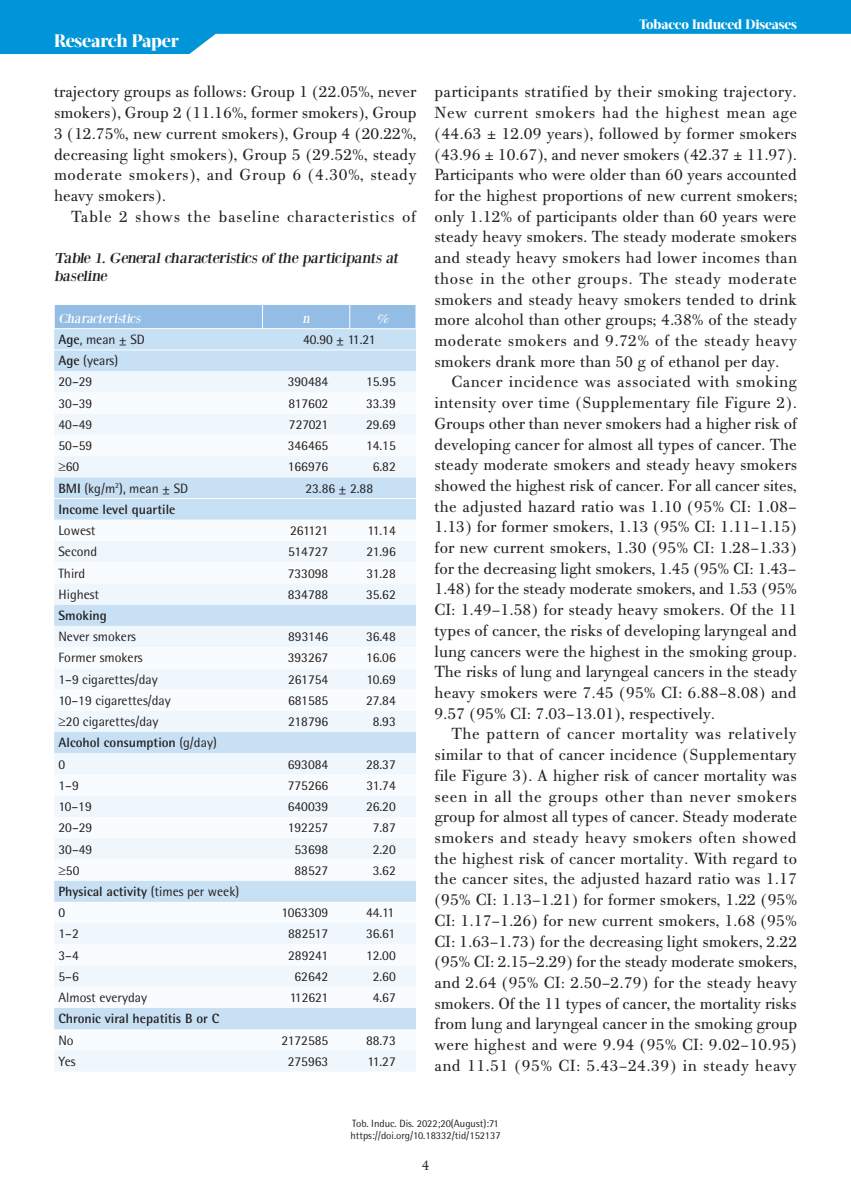
<style>
.page{position:relative;width:851px;height:1191px;background:#fff}
.page>*{position:absolute;margin:0;border:0;box-sizing:border-box;transform-origin:0 0}
.t1{font:800 18px "Acta Display W04";letter-spacing:-.01em;color:#fff}
.t2{font:17.25px/20.7px "PF Bodoni Text";letter-spacing:.015em;color:#231f20;text-align:justify}
.t3{font:17.25px "PF Bodoni Text";letter-spacing:.04em;color:#231f20}
.t4{font:15px/18px "Bodoni XT";color:#231f20;scale:1.1 1}
.t5{font:15px "PF Bodoni Text";color:#231f20}
.t6{font:13.5px/21.1px "Rotis Semi Sans Hel";color:#231f20}
.t7{font:700 13.5px/21.1px "Rotis Semi Sans Hel";color:#231f20}
.t8{font:800 13.5px "Acta Display W04";letter-spacing:-.01em;color:#fff}
.t9{font:13.5px "Bodoni XT";color:#fff}
.t10{font:10.5px/12.6px "Rotis Semi Sans Hel";color:#231f20}
.s1{font-weight:700}
.s2{font-weight:400}
.s3{font-family:"Georgia";font-size:15px}
</style>
<div class="page">
<svg style="left:0;top:0;width:850px;height:54px;fill:#0095d9"></svg>
<div style="left:350px;top:305px;width:66px;height:24px;background:#93bde5"></div>
<div style="left:54px;top:329px;width:362px;height:42px;background:#c7e0f3"></div>
<div style="left:54px;top:371px;width:362px;height:700px;background:#f0f7fc"></div>
<svg style="left:54px;top:392px;width:362px;height:658px"></svg>
<div style="left:54px;top:1008px;width:362px;height:21px;background:#c7e0f3"></div>
<div style="left:54px;top:305px;width:296px;height:23px;background:#93bde5"></div>
<svg style="left:415px;top:305px;width:1px;height:23px"></svg>
<hr style="left:350px;top:328px;width:66px;height:1px;background:#fff">
<hr style="left:54px;top:350px;width:208px;height:1px;background:#fff">
<hr style="left:262px;top:350px;width:88px;height:1px;background:#fff">
<hr style="left:350px;top:350px;width:66px;height:1px;background:#fff">
<hr style="left:54px;top:498px;width:208px;height:1px;background:#fff">
<hr style="left:262px;top:498px;width:88px;height:1px;background:#fff">
<hr style="left:350px;top:498px;width:66px;height:1px;background:#fff">
<p class="t1" style="left:54px;top:30px;width:126px">Research Paper</p>
<p class="t2" style="left:54px;top:82px;width:364px">trajectory groups as follows: Group 1 (22.05%, never smokers), Group 2 (11.16%, former smokers), Group 3 (12.75%, new current smokers), Group 4 (20.22%, decreasing light smokers), Group 5 (29.52%, steady moderate smokers), and Group 6 (4.30%, steady heavy smokers).</p>
<p class="t3" style="left:71px;top:207px;width:346px">Table 2 shows the baseline characteristics of</p>
<p class="t4" style="left:54px;top:249px;width:317px">Table 1. General characteristics of the participants at baseline</p>
<p class="t9" style="left:58px;top:310px;width:86px">Characteristics</p>
<p class="t9" style="left:302px;top:310px;width:11px">n</p>
<p class="t9" style="left:376px;top:310px;width:17px">%</p>
<p class="t6" style="left:58px;top:329px;width:88px"><span class="s1">Age</span>, mean ± SD</p>
<p class="t6" style="left:303px;top:329px;width:74px">40.90 ± 11.21</p>
<p class="t6" style="left:58px;top:350px;width:61px"><span class="s1">Age</span> (years)<br>20–29</p>
<p class="t6" style="left:288px;top:371px;width:42px">390484</p>
<p class="t6" style="left:366px;top:371px;width:31px">15.95</p>
<p class="t6" style="left:58px;top:392px;width:35px">30–39</p>
<p class="t6" style="left:288px;top:392px;width:41px">817602</p>
<p class="t6" style="left:366px;top:392px;width:31px">33.39</p>
<p class="t6" style="left:58px;top:413px;width:35px">40–49</p>
<p class="t6" style="left:289px;top:413px;width:41px">727021</p>
<p class="t6" style="left:366px;top:413px;width:31px">29.69</p>
<p class="t6" style="left:58px;top:435px;width:35px">50–59</p>
<p class="t6" style="left:288px;top:435px;width:42px">346465</p>
<p class="t6" style="left:366px;top:435px;width:31px">14.15</p>
<p class="t6" style="left:58px;top:456px;width:22px">≥60</p>
<p class="t6" style="left:288px;top:456px;width:42px">166976</p>
<p class="t6" style="left:373px;top:456px;width:25px">6.82</p>
<p class="t6" style="left:58px;top:477px;width:131px"><span class="s1">BMI</span> (kg/m<sup>2</sup>), mean ± SD</p>
<p class="t6" style="left:305px;top:477px;width:69px">23.86 ± 2.88</p>
<p class="t7" style="left:58px;top:498px;width:118px">Income level quartile</p>
<p class="t6" style="left:58px;top:520px;width:38px">Lowest</p>
<p class="t6" style="left:290px;top:520px;width:40px">261121</p>
<p class="t6" style="left:367px;top:520px;width:30px">11.14</p>
<p class="t6" style="left:58px;top:541px;width:40px">Second</p>
<p class="t6" style="left:288px;top:541px;width:42px">514727</p>
<p class="t6" style="left:366px;top:541px;width:31px">21.96</p>
<p class="t6" style="left:58px;top:562px;width:28px">Third</p>
<p class="t6" style="left:288px;top:562px;width:42px">733098</p>
<p class="t6" style="left:366px;top:562px;width:31px">31.28</p>
<p class="t6" style="left:58px;top:583px;width:42px">Highest</p>
<p class="t6" style="left:288px;top:583px;width:42px">834788</p>
<p class="t6" style="left:366px;top:583px;width:31px">35.62</p>
<p class="t7" style="left:58px;top:604px;width:50px">Smoking</p>
<p class="t6" style="left:58px;top:626px;width:79px">Never smokers</p>
<p class="t6" style="left:288px;top:626px;width:42px">893146</p>
<p class="t6" style="left:366px;top:626px;width:31px">36.48</p>
<p class="t6" style="left:58px;top:647px;width:86px">Former smokers</p>
<p class="t6" style="left:288px;top:647px;width:42px">393267</p>
<p class="t6" style="left:366px;top:647px;width:31px">16.06</p>
<p class="t6" style="left:58px;top:668px;width:101px">1–9 cigarettes/day</p>
<p class="t6" style="left:288px;top:668px;width:42px">261754</p>
<p class="t6" style="left:366px;top:668px;width:31px">10.69</p>
<p class="t6" style="left:58px;top:689px;width:114px">10–19 cigarettes/day</p>
<p class="t6" style="left:288px;top:689px;width:42px">681585</p>
<p class="t6" style="left:366px;top:689px;width:31px">27.84</p>
<p class="t6" style="left:58px;top:711px;width:101px">≥20 cigarettes/day</p>
<p class="t6" style="left:288px;top:711px;width:42px">218796</p>
<p class="t6" style="left:373px;top:711px;width:25px">8.93</p>
<p class="t7" style="left:58px;top:732px;width:160px">Alcohol consumption <span class="s2">(g/day)<br>0</span></p>
<p class="t6" style="left:288px;top:753px;width:42px">693084</p>
<p class="t6" style="left:366px;top:753px;width:31px">28.37</p>
<p class="t6" style="left:58px;top:774px;width:22px">1–9</p>
<p class="t6" style="left:288px;top:774px;width:42px">775266</p>
<p class="t6" style="left:366px;top:774px;width:31px">31.74</p>
<p class="t6" style="left:58px;top:795px;width:35px">10–19</p>
<p class="t6" style="left:288px;top:795px;width:42px">640039</p>
<p class="t6" style="left:366px;top:795px;width:31px">26.20</p>
<p class="t6" style="left:58px;top:817px;width:35px">20–29</p>
<p class="t6" style="left:288px;top:817px;width:42px">192257</p>
<p class="t6" style="left:373px;top:817px;width:25px">7.87</p>
<p class="t6" style="left:58px;top:838px;width:35px">30–49</p>
<p class="t6" style="left:294px;top:838px;width:35px">53698</p>
<p class="t6" style="left:373px;top:838px;width:25px">2.20</p>
<p class="t6" style="left:58px;top:859px;width:22px">≥50</p>
<p class="t6" style="left:294px;top:859px;width:35px">88527</p>
<p class="t6" style="left:373px;top:859px;width:25px">3.62</p>
<p class="t7" style="left:58px;top:880px;width:182px">Physical activity <span class="s2">(times per week)<br>0</span></p>
<p class="t6" style="left:281px;top:902px;width:48px">1063309</p>
<p class="t6" style="left:366px;top:902px;width:30px">44.11</p>
<p class="t6" style="left:58px;top:923px;width:22px">1–2</p>
<p class="t6" style="left:288px;top:923px;width:42px">882517</p>
<p class="t6" style="left:366px;top:923px;width:31px">36.61</p>
<p class="t6" style="left:58px;top:944px;width:22px">3–4</p>
<p class="t6" style="left:288px;top:944px;width:42px">289241</p>
<p class="t6" style="left:366px;top:944px;width:31px">12.00</p>
<p class="t6" style="left:58px;top:965px;width:22px">5–6</p>
<p class="t6" style="left:294px;top:965px;width:35px">62642</p>
<p class="t6" style="left:373px;top:965px;width:25px">2.60</p>
<p class="t6" style="left:58px;top:986px;width:90px">Almost everyday</p>
<p class="t6" style="left:290px;top:986px;width:40px">112621</p>
<p class="t6" style="left:373px;top:986px;width:25px">4.67</p>
<p class="t7" style="left:58px;top:1008px;width:162px">Chronic viral hepatitis B or C</p>
<p class="t6" style="left:58px;top:1029px;width:17px">No</p>
<p class="t6" style="left:281px;top:1029px;width:48px">2172585</p>
<p class="t6" style="left:366px;top:1029px;width:31px">88.73</p>
<p class="t6" style="left:58px;top:1050px;width:19px">Yes</p>
<p class="t6" style="left:288px;top:1050px;width:42px">275963</p>
<p class="t6" style="left:367px;top:1050px;width:30px">11.27</p>
<p class="t8" style="left:639px;top:17px;width:159px">Tobacco Induced Diseases</p>
<p class="t2" style="left:434px;top:82px;width:364px">participants stratified by their smoking trajectory.<br>New current smokers had the highest mean age (44.63 <span class="s3">±</span> 12.09 years), followed by former smokers (43.96 <span class="s3">±</span> 10.67), and never smokers (42.37 <span class="s3">±</span> 11.97).<br>Participants who were older than 60 years accounted for the highest proportions of new current smokers; only 1.12% of participants older than 60 years were steady heavy smokers. The steady moderate smokers and steady heavy smokers had lower incomes than those in the other groups. The steady moderate smokers and steady heavy smokers tended to drink more alcohol than other groups; 4.38% of the steady moderate smokers and 9.72% of the steady heavy smokers drank more than 50 g of ethanol per day.</p>
<p class="t2" style="left:434px;top:372px;width:364px;text-indent:17px">Cancer incidence was associated with smoking intensity over time (Supplementary file Figure 2).<br>Groups other than never smokers had a higher risk of developing cancer for almost all types of cancer. The steady moderate smokers and steady heavy smokers showed the highest risk of cancer. For all cancer sites, the adjusted hazard ratio was 1.10 (95% CI: 1.08– 1.13) for former smokers, 1.13 (95% CI: 1.11–1.15) for new current smokers, 1.30 (95% CI: 1.28–1.33) for the decreasing light smokers, 1.45 (95% CI: 1.43– 1.48) for the steady moderate smokers, and 1.53 (95% CI: 1.49–1.58) for steady heavy smokers. Of the 11 types of cancer, the risks of developing laryngeal and lung cancers were the highest in the smoking group.<br>The risks of lung and laryngeal cancers in the steady heavy smokers were 7.45 (95% CI: 6.88–8.08) and 9.57 (95% CI: 7.03–13.01), respectively.</p>
<p class="t2" style="left:434px;top:724px;width:364px;text-indent:17px">The pattern of cancer mortality was relatively similar to that of cancer incidence (Supplementary file Figure 3). A higher risk of cancer mortality was seen in all the groups other than never smokers group for almost all types of cancer. Steady moderate smokers and steady heavy smokers often showed the highest risk of cancer mortality. With regard to the cancer sites, the adjusted hazard ratio was 1.17 (95% CI: 1.13–1.21) for former smokers, 1.22 (95% CI: 1.17–1.26) for new current smokers, 1.68 (95% CI: 1.63–1.73) for the decreasing light smokers, 2.22 (95% CI: 2.15–2.29) for the steady moderate smokers, and 2.64 (95% CI: 2.50–2.79) for the steady heavy smokers. Of the 11 types of cancer, the mortality risks from lung and laryngeal cancer in the smoking group were highest and were 9.94 (95% CI: 9.02–10.95) and 11.51 (95% CI: 5.43–24.39) in steady heavy</p>
<p class="t10" style="left:350px;top:1116px;width:152px">Tob. Induc. Dis. 2022;20(August):71 https://doi.org/10.18332/tid/152137</p>
<p class="t5" style="left:421px;top:1156px;width:9px">4</p>
</div>
